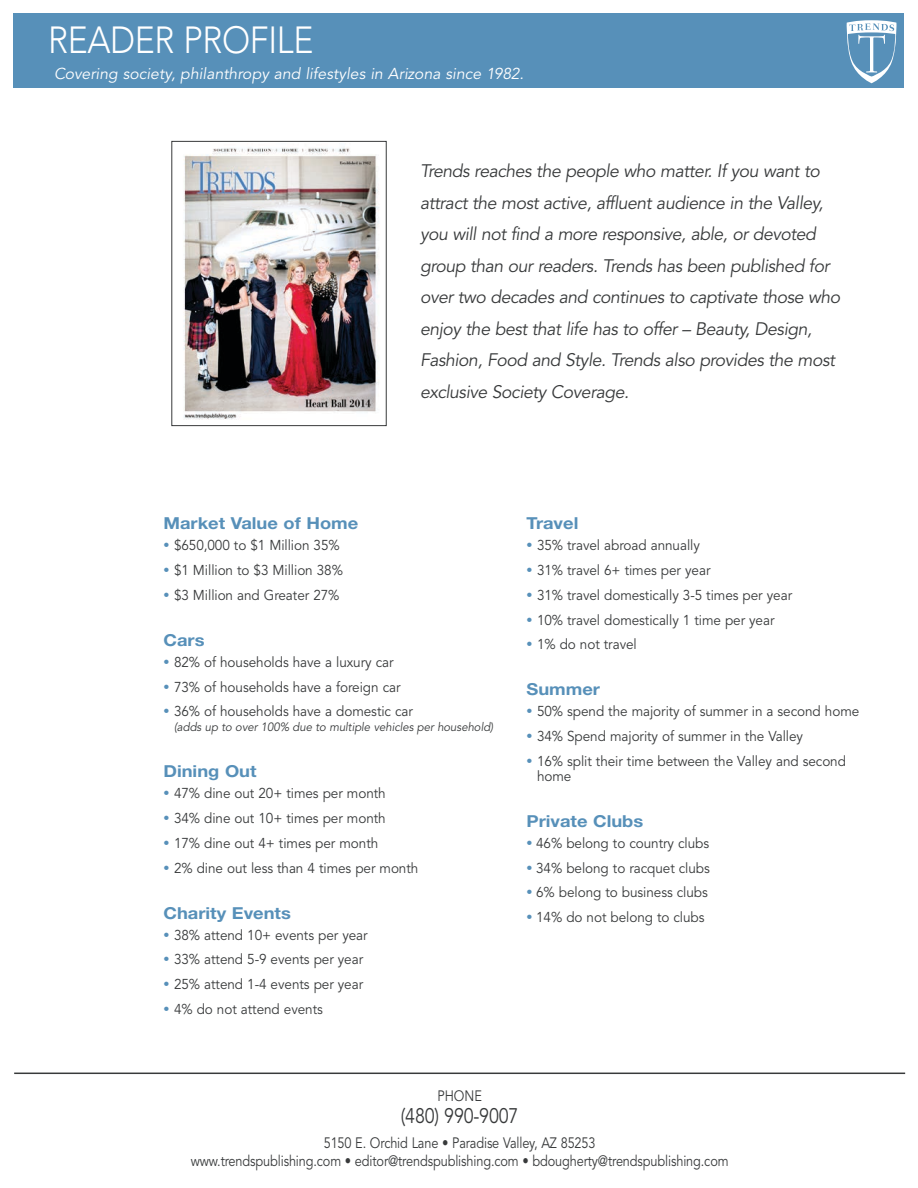
<style>
.page{position:relative;width:918px;height:1188px;background:#fff}
.page>*{position:absolute;margin:0;border:0;box-sizing:border-box;transform-origin:0 0}
._01_Blue_Band_Header{font:300 37.5px "Avenir";letter-spacing:-.01em;color:#fff;scale:.9 1}
.t1{font:21px "Avenir";letter-spacing:-.01em;color:#383a3b;scale:.85 1}
._02_Large_Paragraph{font:italic 18px/31.5px "Avenir";letter-spacing:-.025em;color:#383a3b}
._03_Blue_head_bold{font:700 16.5px "Helvetica Neue LT Std";color:#5790b9;scale:1.11 1}
.t2{font:italic 15.75px "Avenir";color:#fff}
.t3{font:15px/18px "Avenir";letter-spacing:-.01em;color:#383a3b;text-align:center;scale:.85 1}
._04_Text{font:14.25px/15px "Avenir";letter-spacing:-.005em;color:#383a3b;scale:.95 1}
._04_Text-2{font:italic 12px "Avenir";letter-spacing:-.005em;color:#383a3b;scale:.95 1}
.s1{font-family:"Fairfield LH";font-weight:500;font-style:italic;font-size:12px;color:#5790b9}
</style>
<div class="page">
<hr style="left:14px;top:1073px;width:891px;height:1px;background:#383a3b">
<div style="left:14px;top:14px;width:890px;height:74px;background:#5790b9"></div>
<svg style="left:847px;top:20px;width:49px;height:63px"></svg>
<img style="left:183px;top:147px;width:196px;height:273px">
<div style="left:171px;top:141px;width:216px;height:285px;border:1px solid #383a3b"></div>
<p class="_01_Blue_Band_Header" style="left:48px;top:18px;width:296px">READER PROFILE</p>
<p class="t2" style="left:54px;top:64px;width:471px">Covering society, philanthropy and lifestyles in Arizona since 1982.</p>
<p class="_02_Large_Paragraph" style="left:420px;top:156px;width:422px">Trends reaches the people who matter. If you want to attract the most active, affluent audience in the Valley, you will not find a more responsive, able, or devoted group than our readers. Trends has been published for over two decades and continues to captivate those who enjoy the best that life has to offer – Beauty, Design, Fashion, Food and Style. Trends also provides the most exclusive Society Coverage.</p>
<p class="_03_Blue_head_bold" style="left:164px;top:513px;width:177px">Market Value of Home</p>
<p class="_04_Text" style="left:164px;top:538px;width:187px"><span class="s1">•</span> $650,000 to $1 Million 35%</p>
<p class="_04_Text" style="left:164px;top:563px;width:190px"><span class="s1">•</span> $1 Million to $3 Million 38%</p>
<p class="_04_Text" style="left:164px;top:588px;width:187px"><span class="s1">•</span> $3 Million and Greater 27%</p>
<p class="_03_Blue_head_bold" style="left:164px;top:630px;width:38px">Cars</p>
<p class="_04_Text" style="left:164px;top:655px;width:244px"><span class="s1">•</span> 82% of households have a luxury car</p>
<p class="_04_Text" style="left:164px;top:680px;width:251px"><span class="s1">•</span> 73% of households have a foreign car</p>
<p class="_04_Text" style="left:164px;top:704px;width:264px"><span class="s1">•</span> 36% of households have a domestic car</p>
<p class="_04_Text-2" style="left:174px;top:720px;width:338px">(adds up to over 100% due to multiple vehicles per household)</p>
<p class="_03_Blue_head_bold" style="left:164px;top:761px;width:85px">Dining Out</p>
<p class="_04_Text" style="left:164px;top:786px;width:235px"><span class="s1">•</span> 47% dine out 20+ times per month</p>
<p class="_04_Text" style="left:164px;top:811px;width:235px"><span class="s1">•</span> 34% dine out 10+ times per month</p>
<p class="_04_Text" style="left:164px;top:836px;width:228px"><span class="s1">•</span> 17% dine out 4+ times per month</p>
<p class="_04_Text" style="left:164px;top:861px;width:270px"><span class="s1">•</span> 2% dine out less than 4 times per month</p>
<p class="_03_Blue_head_bold" style="left:164px;top:903px;width:116px">Charity Events</p>
<p class="_04_Text" style="left:164px;top:928px;width:216px"><span class="s1">•</span> 38% attend 10+ events per year</p>
<p class="_04_Text" style="left:164px;top:952px;width:212px"><span class="s1">•</span> 33% attend 5-9 events per year</p>
<p class="_04_Text" style="left:164px;top:977px;width:212px"><span class="s1">•</span> 25% attend 1-4 events per year</p>
<p class="_04_Text" style="left:164px;top:1002px;width:169px"><span class="s1">•</span> 4% do not attend events</p>
<p class="_03_Blue_head_bold" style="left:526px;top:513px;width:48px">Travel</p>
<p class="_04_Text" style="left:526px;top:538px;width:184px"><span class="s1">•</span> 35% travel abroad annually</p>
<p class="_04_Text" style="left:526px;top:563px;width:195px"><span class="s1">•</span> 31% travel 6+ times per year</p>
<p class="_04_Text" style="left:526px;top:588px;width:281px"><span class="s1">•</span> 31% travel domestically 3-5 times per year</p>
<p class="_04_Text" style="left:526px;top:613px;width:263px"><span class="s1">•</span> 10% travel domestically 1 time per year</p>
<p class="_04_Text" style="left:526px;top:637px;width:118px"><span class="s1">•</span> 1% do not travel</p>
<p class="_03_Blue_head_bold" style="left:526px;top:679px;width:68px">Summer</p>
<p class="_04_Text" style="left:526px;top:704px;width:352px"><span class="s1">•</span> 50% spend the majority of summer in a second home</p>
<p class="_04_Text" style="left:526px;top:729px;width:293px"><span class="s1">•</span> 34% Spend majority of summer in the Valley</p>
<p class="_04_Text" style="left:537px;top:754px;width:327px;text-indent:-10px"><span class="s1">•</span> 16% split their time between the Valley and second home</p>
<p class="_03_Blue_head_bold" style="left:526px;top:811px;width:107px">Private Clubs</p>
<p class="_04_Text" style="left:526px;top:836px;width:194px"><span class="s1">•</span> 46% belong to country clubs</p>
<p class="_04_Text" style="left:526px;top:861px;width:195px"><span class="s1">•</span> 34% belong to racquet clubs</p>
<p class="_04_Text" style="left:526px;top:885px;width:192px"><span class="s1">•</span> 6% belong to business clubs</p>
<p class="_04_Text" style="left:526px;top:910px;width:189px"><span class="s1">•</span> 14% do not belong to clubs</p>
<p class="t3" style="left:437px;top:1087px;width:54px">PHONE</p>
<h2 class="t1" style="left:401px;top:1104px;width:140px">(480) 990-9007</h2>
<p class="t3" style="left:191px;top:1134px;width:634px">5150 E. Orchid Lane • Paradise Valley, AZ 85253<br>www.trendspublishing.com • editor@trendspublishing.com • bdougherty@trendspublishing.com</p>
</div>
